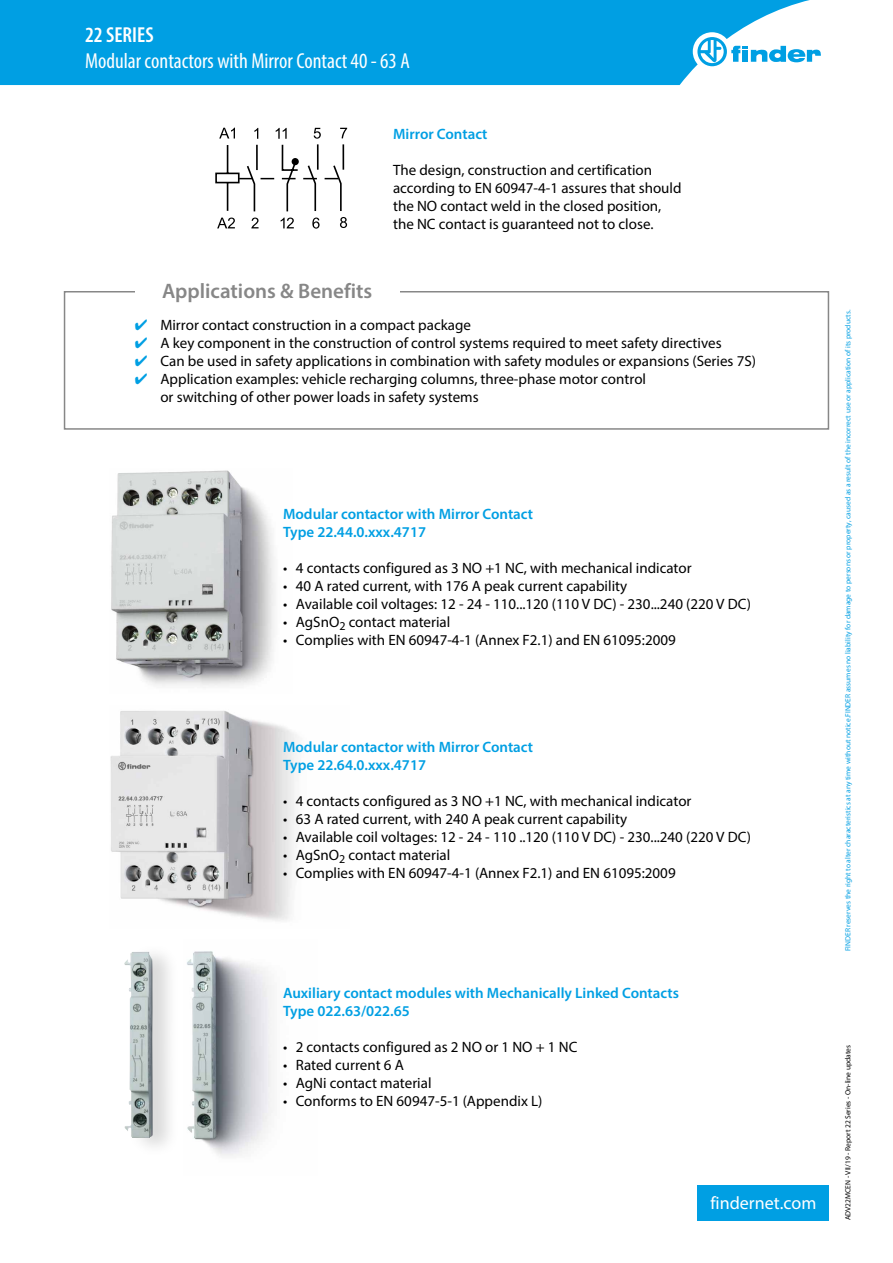
<style>
.page{position:relative;width:893px;height:1263px;background:#fff}
.page>*{position:absolute;margin:0;border:0;box-sizing:border-box;transform-origin:0 0}
.t1{font:condensed 21.75px "Myriad Pro";color:#fff}
.t2{font:600 condensed 21.75px "Myriad Pro";color:#fff}
.t3{font:600 21px "Myriad Pro";color:#878787}
.t4{font:18px "Myriad Pro";color:#fff}
.t5{font:15px/18px "Myriad Pro";color:#000}
.t6{font:600 15px/18px "Myriad Pro";color:#009fe3}
.t7{font:7.5px "Myriad Pro";color:#009fe3}
.t8{font:7.5px "Myriad Pro";color:#000}
.s1{color:#009fe3}
</style>
<div class="page">
<div style="left:0;top:0;width:810px;height:85px;background:#009fe3"></div>
<div style="left:693px;top:32px;width:38px;height:39px;background:#fff;border-radius:50%"></div>
<svg style="left:697px;top:37px;width:124px;height:29px"></svg>
<div style="left:698px;top:1184px;width:131px;height:36px;background:#009fe3"></div>
<img style="left:111px;top:470px;width:164px;height:216px">
<img style="left:110px;top:711px;width:187px;height:210px">
<div style="left:125px;top:943px;width:56px;height:215px;background:#000;opacity:.15"></div>
<img style="left:124px;top:952px;width:29px;height:186px">
<img style="left:187px;top:951px;width:86px;height:205px">
<div style="left:64px;top:291px;width:765px;height:139px;background:#fff;border:2px solid #878787"></div>
<div style="left:135px;top:282px;width:264px;height:16px;background:#fff"></div>
<svg style="left:215px;top:128px;width:132px;height:101px"></svg>
<h1 class="t2" style="left:85px;top:23px;width:70px">22 SERIES</h1>
<h1 class="t1" style="left:85px;top:48px;width:326px">Modular contactors with Mirror Contact 40 - 63 A</h1>
<p class="t6" style="left:393px;top:124px;width:96px">Mirror Contact</p>
<p class="t5" style="left:393px;top:161px;width:290px">The design, construction and certification according to EN 60947-4-1 assures that should the NO contact weld in the closed position, the NC contact is guaranteed not to close.</p>
<h2 class="t3" style="left:162px;top:277px;width:212px">Applications &amp; Benefits</h2>
<p class="t5" style="left:135px;top:316px;width:338px"><span class="s1">✔</span> Mirror contact construction in a compact package</p>
<p class="t5" style="left:135px;top:334px;width:588px"><span class="s1">✔</span> A key component in the construction of control systems required to meet safety directives</p>
<p class="t5" style="left:135px;top:352px;width:623px"><span class="s1">✔</span> Can be used in safety applications in combination with safety modules or expansions (Series 7S)</p>
<p class="t5" style="left:160px;top:370px;width:487px;text-indent:-26px"><span class="s1">✔</span> Application examples: vehicle recharging columns, three-phase motor control or switching of other power loads in safety systems</p>
<p class="t6" style="left:283px;top:504px;width:252px">Modular contactor with Mirror Contact<br>Type 22.44.0.xxx.4717</p>
<p class="t5" style="left:283px;top:558px;width:410px">• 4 contacts configured as 3 NO +1 NC, with mechanical indicator</p>
<p class="t5" style="left:283px;top:576px;width:346px">• 40 A rated current, with 176 A peak current capability</p>
<p class="t5" style="left:283px;top:594px;width:469px">• Available coil voltages: 12 - 24 - 110...120 (110 V DC) - 230...240 (220 V DC)</p>
<p class="t5" style="left:283px;top:612px;width:169px">• AgSnO<sub>2</sub> contact material</p>
<p class="t5" style="left:283px;top:630px;width:394px">• Complies with EN 60947-4-1 (Annex F2.1) and EN 61095:2009</p>
<p class="t6" style="left:283px;top:738px;width:252px">Modular contactor with Mirror Contact<br>Type 22.64.0.xxx.4717</p>
<p class="t5" style="left:283px;top:792px;width:410px">• 4 contacts configured as 3 NO +1 NC, with mechanical indicator</p>
<p class="t5" style="left:283px;top:810px;width:346px">• 63 A rated current, with 240 A peak current capability</p>
<p class="t5" style="left:283px;top:828px;width:469px">• Available coil voltages: 12 - 24 - 110 ..120 (110 V DC) - 230...240 (220 V DC)</p>
<p class="t5" style="left:283px;top:846px;width:169px">• AgSnO<sub>2</sub> contact material</p>
<p class="t5" style="left:283px;top:864px;width:394px">• Complies with EN 60947-4-1 (Annex F2.1) and EN 61095:2009</p>
<p class="t6" style="left:283px;top:984px;width:397px">Auxiliary contact modules with Mechanically Linked Contacts<br>Type 022.63/022.65</p>
<p class="t5" style="left:283px;top:1038px;width:296px">• 2 contacts configured as 2 NO or 1 NO + 1 NC</p>
<p class="t5" style="left:283px;top:1056px;width:122px">• Rated current 6 A</p>
<p class="t5" style="left:283px;top:1074px;width:150px">• AgNi contact material</p>
<p class="t5" style="left:283px;top:1092px;width:261px">• Conforms to EN 60947-5-1 (Appendix L)</p>
<p class="t4" style="left:710px;top:1192px;width:108px">findernet.com</p>
<p class="t7" style="left:843px;top:951px;width:643px;rotate:-90deg">FINDER reserves the right to alter characteristics at any time without notice.FINDER assumes no liability for damage to persons or property, caused as a result of the incorrect use or application of its products.</p>
<p class="t8" style="left:843px;top:1220px;width:177px;rotate:-90deg">ADV22MCEN - VII/19 - Report 22 Series - On-line updates</p>
</div>
